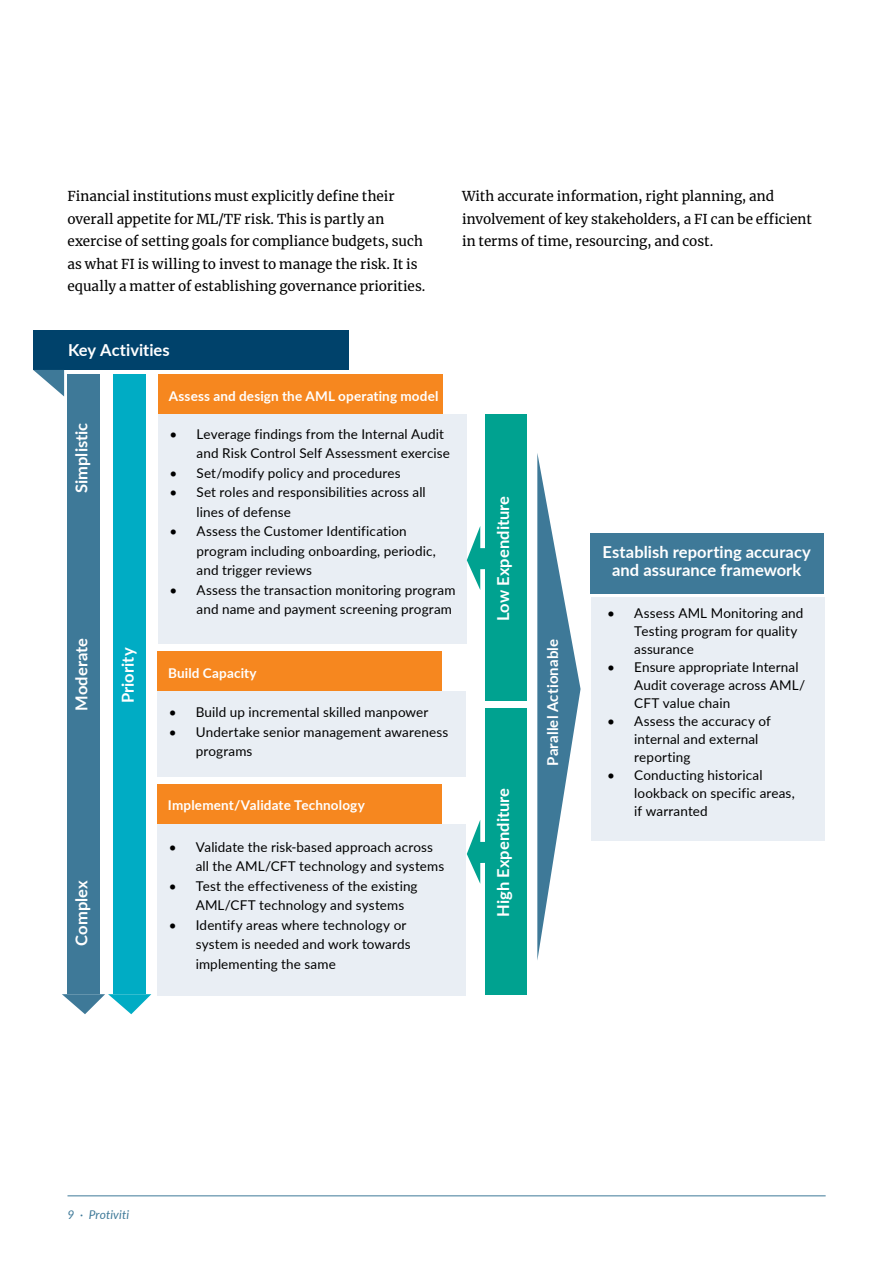
<style>
.page{position:relative;width:893px;height:1263px;background:#fff}
.page>*{position:absolute;margin:0;border:0;box-sizing:border-box;transform-origin:0 0}
.t1{font:700 16.5px/18px "Lato";letter-spacing:.005em;color:#fff;text-align:center}
.t2{font:700 15px "Lato";letter-spacing:.01em;color:#fff}
.t3{font:13.5px/19.5px "Lato";letter-spacing:.01em;color:#000}
.t4{font:13.5px/22.5px "Merriweather";color:#000}
.t5{font:700 13.5px "Lato";letter-spacing:.01em;color:#fff}
.t6{font:italic 12px "Lato";letter-spacing:.01em;color:#3e7998}
</style>
<div class="page">
<hr style="left:68px;top:1195px;width:758px;height:1px;background:#3e7998">
<div style="left:158px;top:415px;width:308px;height:229px;background:#e9eef4"></div>
<div style="left:158px;top:691px;width:308px;height:86px;background:#e9eef4"></div>
<div style="left:158px;top:824px;width:308px;height:171px;background:#e9eef4"></div>
<div style="left:33px;top:331px;width:316px;height:39px;background:#00426b"></div>
<div style="left:158px;top:375px;width:285px;height:39px;background:#f6871f"></div>
<div style="left:157px;top:651px;width:285px;height:40px;background:#f6871f"></div>
<div style="left:114px;top:374px;width:32px;height:620px;background:#00acc4"></div>
<div style="left:157px;top:784px;width:285px;height:39px;background:#f6871f"></div>
<div style="left:485px;top:415px;width:41px;height:286px;background:#00a290"></div>
<div style="left:485px;top:708px;width:41px;height:287px;background:#00a290"></div>
<svg style="left:467px;top:526px;width:18px;height:64px"></svg>
<svg style="left:467px;top:820px;width:18px;height:64px"></svg>
<div style="left:592px;top:597px;width:233px;height:243px;background:#e9eef4"></div>
<div style="left:591px;top:533px;width:233px;height:60px;background:#3e7998"></div>
<svg style="left:537px;top:453px;width:43px;height:507px"></svg>
<svg style="left:33px;top:370px;width:31px;height:26px"></svg>
<div style="left:67px;top:374px;width:33px;height:620px;background:#3e7998"></div>
<svg style="left:62px;top:994px;width:89px;height:20px"></svg>
<p class="t4" style="left:68px;top:185px;width:359px">Financial institutions must explicitly define their overall appetite for ML/TF risk. This is partly an exercise of setting goals for compliance budgets, such as what FI is willing to invest to manage the risk. It is equally a matter of establishing governance priorities.</p>
<p class="t4" style="left:462px;top:185px;width:351px">With accurate information, right planning, and involvement of key stakeholders, a FI can be efficient in terms of time, resourcing, and cost.</p>
<p class="t1" style="left:68px;top:340px;width:103px">Key Activities</p>
<p class="t5" style="left:169px;top:386px;width:271px">Assess and design the AML operating model</p>
<p class="t1" style="left:72px;top:493px;width:72px;rotate:-90deg">Simplistic</p>
<p class="t3" style="left:197px;top:423px;width:255px;text-indent:-27px">• Leverage findings from the Internal Audit and Risk Control Self Assessment exercise</p>
<p class="t3" style="left:170px;top:462px;width:233px">• Set/modify policy and procedures</p>
<p class="t3" style="left:197px;top:482px;width:231px;text-indent:-27px">• Set roles and responsibilities across all lines of defense</p>
<p class="t3" style="left:197px;top:521px;width:241px;text-indent:-27px">• Assess the Customer Identification program including onboarding, periodic, and trigger reviews</p>
<p class="t3" style="left:170px;top:579px;width:287px;text-align:right">• Assess the transaction monitoring program and name and payment screening program</p>
<p class="t1" style="left:494px;top:621px;width:127px;rotate:-90deg">Low Expenditure</p>
<p class="t1" style="left:72px;top:711px;width:74px;rotate:-90deg">Moderate</p>
<p class="t1" style="left:72px;top:945px;width:67px;rotate:-90deg">Complex</p>
<p class="t1" style="left:118px;top:703px;width:57px;rotate:-90deg">Priority</p>
<p class="t2" style="left:542px;top:766px;width:128px;rotate:-90deg">Parallel Actionable</p>
<p class="t5" style="left:168px;top:663px;width:90px">Build Capacity</p>
<p class="t3" style="left:169px;top:702px;width:261px">• Build up incremental skilled manpower</p>
<p class="t3" style="left:196px;top:722px;width:254px;text-indent:-27px">• Undertake senior management awareness programs</p>
<p class="t5" style="left:168px;top:795px;width:198px">Implement/Validate Technology</p>
<p class="t3" style="left:196px;top:836px;width:250px;text-indent:-27px">• Validate the risk-based approach across all the AML/CFT technology and systems</p>
<p class="t3" style="left:196px;top:875px;width:223px;text-indent:-27px">• Test the effectiveness of the existing<br>AML/CFT technology and systems</p>
<p class="t3" style="left:196px;top:914px;width:216px;text-indent:-27px">• Identify areas where technology or system is needed and work towards implementing the same</p>
<p class="t1" style="left:494px;top:917px;width:131px;rotate:-90deg">High Expenditure</p>
<p class="t1" style="left:602px;top:542px;width:210px">Establish reporting accuracy and assurance framework</p>
<p class="t3" style="left:634px;top:604px;width:171px;line-height:18px;text-indent:-27px">• Assess AML Monitoring and<br>Testing program for quality assurance</p>
<p class="t3" style="left:634px;top:658px;width:172px;line-height:18px;text-indent:-27px">• Ensure appropriate Internal<br>Audit coverage across AML/<br>CFT value chain</p>
<p class="t3" style="left:634px;top:712px;width:138px;line-height:18px;text-indent:-27px">• Assess the accuracy of internal and external reporting</p>
<p class="t3" style="left:634px;top:766px;width:162px;line-height:18px;text-indent:-27px">• Conducting historical lookback on specific areas, if warranted</p>
<p class="t6" style="left:68px;top:1206px;width:63px">9 · Protiviti</p>
</div>
